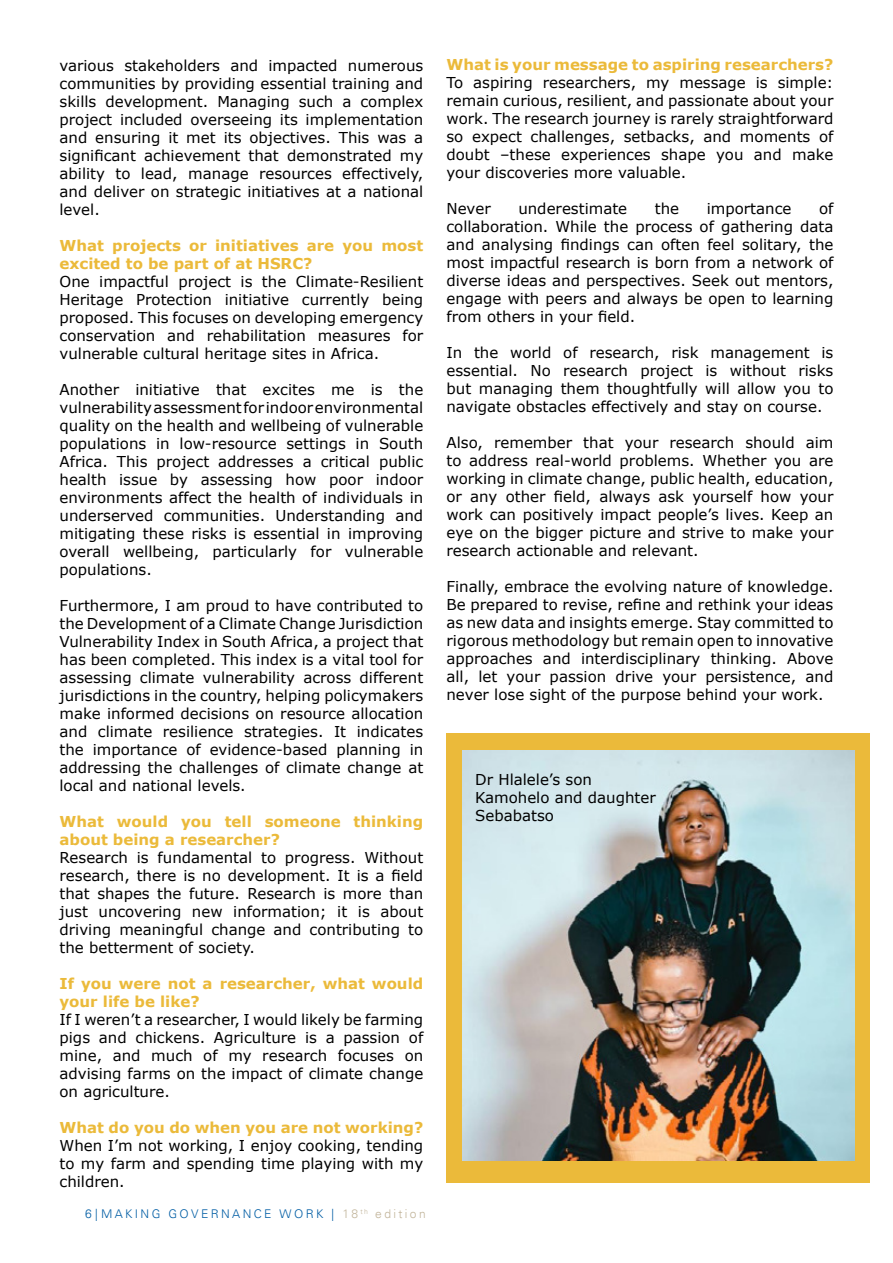
<style>
.page{position:relative;width:893px;height:1263px;background:#fff}
.page>*{position:absolute;margin:0;border:0;box-sizing:border-box;transform-origin:0 0}
.t1{font:15px/18px "Verdana";color:#000;text-align:justify}
.t2{font:700 15px/18px "Verdana";color:#ebba3a}
.t3{font:300 12px "Univers";letter-spacing:.2em;color:#005da4}
.s1{color:#c2b59b}
</style>
<div class="page">
<div style="left:446px;top:733px;width:424px;height:449px;background:#ebba3a"></div>
<img style="left:462px;top:750px;width:392px;height:410px">
<p class="t1" style="left:60px;top:57px;width:365px">various stakeholders and impacted numerous communities by providing essential training and skills development. Managing such a complex project included overseeing its implementation and ensuring it met its objectives. This was a significant achievement that demonstrated my ability to lead, manage resources effectively, and deliver on strategic initiatives at a national level.</p>
<p class="t2" style="left:60px;top:237px;width:365px">What projects or initiatives are you most excited to be part of at HSRC?</p>
<p class="t1" style="left:60px;top:273px;width:365px">One impactful project is the Climate-Resilient Heritage Protection initiative currently being proposed. This focuses on developing emergency conservation and rehabilitation measures for vulnerable cultural heritage sites in Africa.</p>
<p class="t1" style="left:60px;top:381px;width:365px">Another initiative that excites me is the vulnerability assessment for indoor environmental quality on the health and wellbeing of vulnerable populations in low-resource settings in South Africa. This project addresses a critical public health issue by assessing how poor indoor environments affect the health of individuals in underserved communities. Understanding and mitigating these risks is essential in improving overall wellbeing, particularly for vulnerable populations.</p>
<p class="t1" style="left:60px;top:597px;width:365px">Furthermore, I am proud to have contributed to the Development of a Climate Change Jurisdiction Vulnerability Index in South Africa, a project that has been completed. This index is a vital tool for assessing climate vulnerability across different jurisdictions in the country, helping policymakers make informed decisions on resource allocation and climate resilience strategies. It indicates the importance of evidence-based planning in addressing the challenges of climate change at local and national levels.</p>
<p class="t2" style="left:60px;top:813px;width:365px">What would you tell someone thinking about being a researcher?</p>
<p class="t1" style="left:60px;top:849px;width:365px">Research is fundamental to progress. Without research, there is no development. It is a field that shapes the future. Research is more than just uncovering new information; it is about driving meaningful change and contributing to the betterment of society.</p>
<p class="t2" style="left:60px;top:975px;width:365px">If you were not a researcher, what would your life be like?</p>
<p class="t1" style="left:60px;top:1011px;width:365px">If I weren’t a researcher, I would likely be farming pigs and chickens. Agriculture is a passion of mine, and much of my research focuses on advising farms on the impact of climate change on agriculture.</p>
<p class="t2" style="left:60px;top:1119px;width:365px">What do you do when you are not working?</p>
<p class="t1" style="left:60px;top:1137px;width:365px">When I’m not working, I enjoy cooking, tending to my farm and spending time playing with my children.</p>
<p class="t3" style="left:85px;top:1207px;width:342px">6 | MAKING GOVERNANCE WORK | <span class="s1">18</span> <sup>th</sup> <span class="s1">edition</span></p>
<p class="t2" style="left:446px;top:56px;width:388px">What is your message to aspiring researchers?</p>
<p class="t1" style="left:446px;top:74px;width:388px">To aspiring researchers, my message is simple: remain curious, resilient, and passionate about your work. The research journey is rarely straightforward so expect challenges, setbacks, and moments of doubt –these experiences shape you and make your discoveries more valuable.</p>
<p class="t1" style="left:446px;top:200px;width:46px">Never</p>
<p class="t1" style="left:518px;top:200px;width:110px">underestimate</p>
<p class="t1" style="left:655px;top:200px;width:26px">the</p>
<p class="t1" style="left:707px;top:200px;width:86px">importance</p>
<p class="t1" style="left:446px;top:200px;width:388px;text-indent:373px">of collaboration. While the process of gathering data and analysing findings can often feel solitary, the most impactful research is born from a network of diverse ideas and perspectives. Seek out mentors, engage with peers and always be open to learning from others in your field.</p>
<p class="t1" style="left:446px;top:344px;width:388px">In the world of research, risk management is essential. No research project is without risks but managing them thoughtfully will allow you to navigate obstacles effectively and stay on course.</p>
<p class="t1" style="left:446px;top:434px;width:388px">Also, remember that your research should aim to address real-world problems. Whether you are working in climate change, public health, education, or any other field, always ask yourself how your work can positively impact people’s lives. Keep an eye on the bigger picture and strive to make your research actionable and relevant.</p>
<p class="t1" style="left:446px;top:578px;width:388px">Finally, embrace the evolving nature of knowledge.<br>Be prepared to revise, refine and rethink your ideas as new data and insights emerge. Stay committed to rigorous methodology but remain open to innovative approaches and interdisciplinary thinking. Above all, let your passion drive your persistence, and never lose sight of the purpose behind your work.</p>
<p class="t1" style="left:475px;top:770px;width:182px;text-align:left">Dr Hlalele’s son<br>Kamohelo and daughter<br>Sebabatso</p>
</div>
